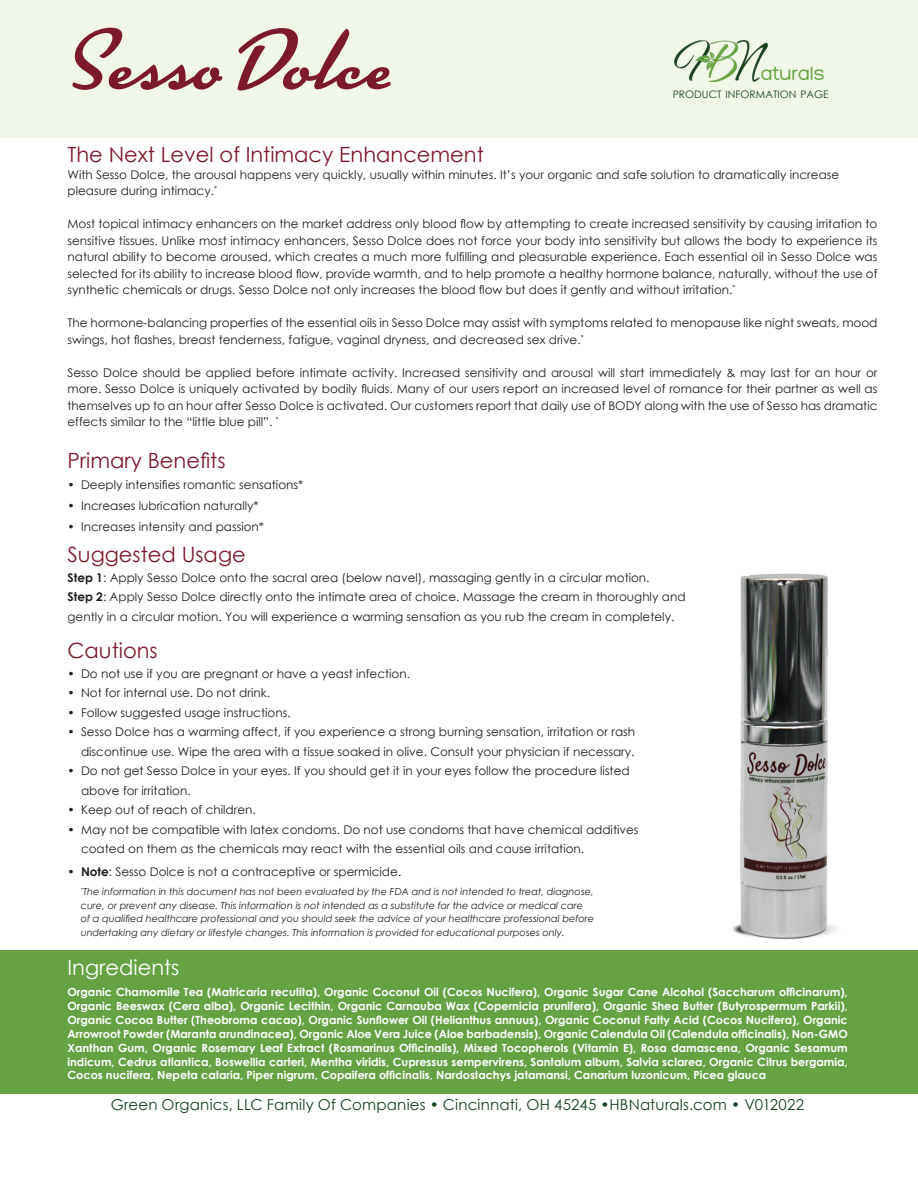
<style>
.page{position:relative;width:918px;height:1188px;background:#fff}
.page>*{position:absolute;margin:0;border:0;box-sizing:border-box;transform-origin:0 0}
.t1{font:84px "Kinescope";color:#7d192c}
.t2{font:21px "Century Gothic";color:#7d192c}
.t3{font:21px "Century Gothic";color:#fff}
.t4{font:20.55px "Traffolight";color:#67a242}
.Paragraph_Style{font:15px "Century Gothic";letter-spacing:.015em;color:#17431f}
.t5{font:12px/16.5px "Century Gothic";color:#1e1f1f}
.t6{font:700 11.25px/13.8px "Century Gothic";color:#fff;text-align:justify}
.t7{font:10.35px "Century Gothic";color:#17431f}
.t8{font:italic 9.75px/13.5px "Century Gothic";color:#1e1f1f}
.s1{font-weight:700}
</style>
<div class="page">
<img style="left:732px;top:573px;width:104px;height:367px">
<div style="left:0;top:0;width:918px;height:137px;background:#f1f7e8"></div>
<div style="left:0;top:950px;width:918px;height:144px;background:#67a242"></div>
<img style="left:675px;top:40px;width:92px;height:42px">
<p class="t1" style="left:64px;top:10px;width:329px">Sesso Dolce</p>
<p class="t4" style="left:761px;top:66px;width:65px">aturals</p>
<p class="t7" style="left:673px;top:87px;width:157px">PRODUCT INFORMATION PAGE</p>
<p class="t2" style="left:68px;top:140px;width:418px">The Next Level of Intimacy Enhancement</p>
<p class="t5" style="left:68px;top:166px;width:773px">With Sesso Dolce, the arousal happens very quickly, usually within minutes. It’s your organic and safe solution to dramatically increase pleasure during intimacy.<sup>*</sup></p>
<p class="t5" style="left:68px;top:215px;width:812px;text-align:justify">Most topical intimacy enhancers on the market address only blood flow by attempting to create increased sensitivity by causing irritation to sensitive tissues. Unlike most intimacy enhancers, Sesso Dolce does not force your body into sensitivity but allows the body to experience its natural ability to become aroused, which creates a much more fulfilling and pleasurable experience. Each essential oil in Sesso Dolce was selected for its ability to increase blood flow, provide warmth, and to help promote a healthy hormone balance, naturally, without the use of synthetic chemicals or drugs. Sesso Dolce not only increases the blood flow but does it gently and without irritation.<sup>*</sup></p>
<p class="t5" style="left:68px;top:314px;width:812px">The hormone-balancing properties of the essential oils in Sesso Dolce may assist with symptoms related to menopause like night sweats, mood swings, hot flashes, breast tenderness, fatigue, vaginal dryness, and decreased sex drive.<sup>*</sup></p>
<p class="t5" style="left:68px;top:364px;width:812px;text-align:justify">Sesso Dolce should be applied before intimate activity. Increased sensitivity and arousal will start immediately &amp; may last for an hour or more. Sesso Dolce is uniquely activated by bodily fluids. Many of our users report an increased level of romance for their partner as well as themselves up to an hour after Sesso Dolce is activated. Our customers report that daily use of BODY along with the use of Sesso has dramatic effects similar to the “little blue pill”. <sup>*</sup></p>
<p class="t2" style="left:68px;top:446px;width:160px">Primary Benefits</p>
<p class="t5" style="left:68px;top:476px;width:237px">• Deeply intensifies romantic sensations*</p>
<p class="t5" style="left:68px;top:497px;width:193px">• Increases lubrication naturally*</p>
<p class="t5" style="left:68px;top:518px;width:198px">• Increases intensity and passion*</p>
<p class="t2" style="left:68px;top:540px;width:180px">Suggested Usage</p>
<p class="t5" style="left:68px;top:569px;width:584px"><span class="s1">Step 1</span>: Apply Sesso Dolce onto the sacral area (below navel), massaging gently in a circular motion.</p>
<p class="t5" style="left:68px;top:587px;width:620px;line-height:19.5px"><span class="s1">Step 2</span>: Apply Sesso Dolce directly onto the intimate area of choice. Massage the cream in thoroughly and gently in a circular motion. You will experience a warming sensation as you rub the cream in completely.</p>
<p class="t2" style="left:68px;top:636px;width:92px">Cautions</p>
<p class="t5" style="left:68px;top:665px;width:344px">• Do not use if you are pregnant or have a yeast infection.</p>
<p class="t5" style="left:68px;top:685px;width:204px">• Not for internal use. Do not drink.</p>
<p class="t5" style="left:68px;top:704px;width:225px">• Follow suggested usage instructions.</p>
<p class="t5" style="left:68px;top:722px;width:569px;line-height:19.5px;text-align:right">• Sesso Dolce has a warming affect, if you experience a strong burning sensation, irritation or rash discontinue use. Wipe the area with a tissue soaked in olive. Consult your physician if necessary.</p>
<p class="t5" style="left:81px;top:761px;width:550px;line-height:19.5px;text-indent:-14px">• Do not get Sesso Dolce in your eyes. If you should get it in your eyes follow the procedure listed above for irritation.</p>
<p class="t5" style="left:68px;top:802px;width:190px">• Keep out of reach of children.</p>
<p class="t5" style="left:81px;top:820px;width:559px;line-height:19.5px;text-indent:-14px">• May not be compatible with latex condoms. Do not use condoms that have chemical additives coated on them as the chemicals may react with the essential oils and cause irritation.</p>
<p class="t5" style="left:68px;top:863px;width:335px"><span class="s1">• Note</span>: Sesso Dolce is not a contraceptive or spermicide.</p>
<p class="t8" style="left:81px;top:885px;width:515px"><sup>*</sup>The information in this document has not been evaluated by the FDA and is not intended to treat, diagnose, cure, or prevent any disease. This information is not intended as a substitute for the advice or medical care of a qualified healthcare professional and you should seek the advice of your healthcare professional before undertaking any dietary or lifestyle changes. This information is provided for educational purposes only.</p>
<p class="t3" style="left:68px;top:953px;width:113px">Ingredients</p>
<p class="t6" style="left:68px;top:985px;width:782px">Organic Chamomile Tea (Matricaria recutita), Organic Coconut Oil (Cocos Nucifera), Organic Sugar Cane Alcohol (Saccharum officinarum), Organic Beeswax (Cera alba), Organic Lecithin, Organic Carnauba Wax (Copernicia prunifera), Organic Shea Butter (Butyrospermum Parkii), Organic Cocoa Butter (Theobroma cacao), Organic Sunflower Oil (Helianthus annuus), Organic Coconut Fatty Acid (Cocos Nucifera), Organic Arrowroot Powder (Maranta arundinacea), Organic Aloe Vera Juice (Aloe barbadensis), Organic Calendula Oil (Calendula officinalis), Non-GMO Xanthan Gum, Organic Rosemary Leaf Extract (Rosmarinus Officinalis), Mixed Tocopherols (Vitamin E), Rosa damascena, Organic Sesamum indicum, Cedrus atlantica, Boswellia carteri, Mentha viridis, Cupressus sempervirens, Santalum album, Salvia sclarea, Organic Citrus bergamia, Cocos nucifera, Nepeta cataria, Piper nigrum, Copaifera officinalis, Nardostachys jatamansi, Canarium luzonicum, Picea glauca</p>
<p class="Paragraph_Style" style="left:111px;top:1094px;width:695px">Green Organics, LLC Family Of Companies • Cincinnati, OH 45245 •HBNaturals.com • V012022</p>
</div>
